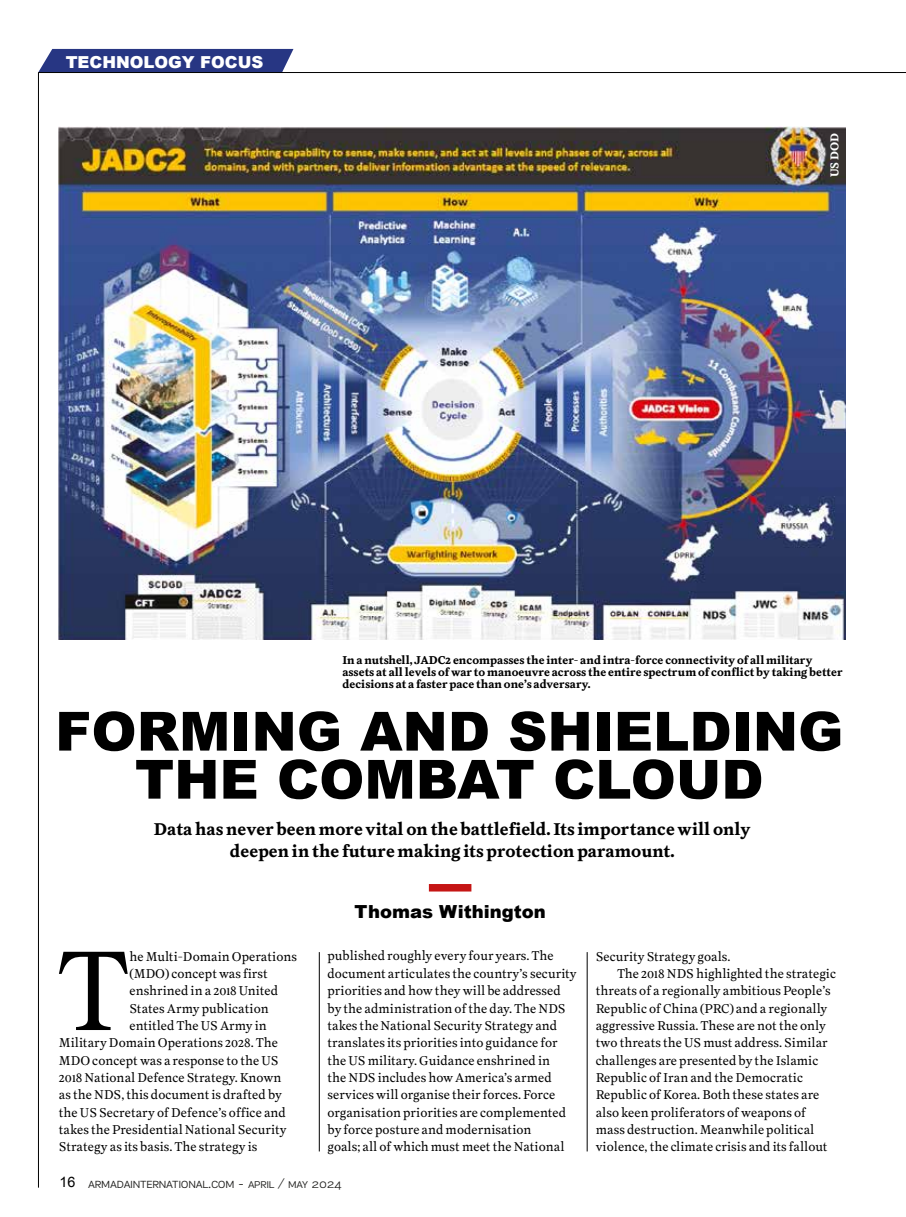
<style>
.page{position:relative;width:906px;height:1217px;background:#fff}
.page>*{position:absolute;margin:0;border:0;box-sizing:border-box;transform-origin:0 0}
.t1{font:119.55px "Superior Text";color:#000}
.t2{font:900 54px/48px "Arial";color:#000;text-align:center}
.t3{font:700 18px/22.5px "Superior Text";color:#000;text-align:center}
.t4{font:900 18px "Arial";color:#000}
.t5{font:900 16.5px "Arial";color:#fff}
.t6{font:300 14.25px "PF Encore Sans Pro";letter-spacing:-.02em;color:#1d1d1b}
.t7{font:13.5px/17.4px "Superior Text";color:#000}
.t8{font:700 12px/12px "Superior Text";color:#000}
.t9{font:700 12px "Superior Text";color:#fff}
.s1{font-family:"Arial";font-weight:400;font-size:14.4px;color:#000}
.s2{font-size:13.5px}
</style>
<div class="page">
<div style="left:38px;top:49px;width:255px;height:23px;background:#273683"></div>
<hr style="left:38px;top:72px;width:1px;height:1115px;background:#000">
<hr style="left:38px;top:72px;width:868px;height:1px;background:#000">
<div style="left:429px;top:883px;width:42px;height:8px;background:#c51514"></div>
<hr style="left:319px;top:951px;width:1px;height:200px;background:#000">
<hr style="left:587px;top:951px;width:1px;height:200px;background:#000">
<img style="left:58px;top:126px;width:787px;height:513px">
<p class="t5" style="left:66px;top:50px;width:199px">TECHNOLOGY FOCUS</p>
<p class="t9" style="left:827px;top:177px;width:46px;rotate:-90deg">US DOD</p>
<p class="t8" style="left:342px;top:654px;width:502px">In a nutshell, JADC2 encompasses the inter- and intra-force connectivity of all military assets at all levels of war to manoeuvre across the entire spectrum of conflict by taking better decisions at a faster pace than one’s adversary.</p>
<h2 class="t2" style="left:55px;top:705px;width:789px">FORMING AND SHIELDING<br>THE COMBAT CLOUD</h2>
<h3 class="t3" style="left:154px;top:817px;width:598px">Data has never been more vital on the battlefield. Its importance will only deepen in the future making its protection paramount.</h3>
<h1 class="t1" style="left:57px;top:919px;width:74px">T</h1>
<p class="t7" style="left:129px;top:947px;width:169px">he Multi-Domain Operations</p>
<p class="t7" style="left:129px;top:964px;width:140px">(MDO) concept was first</p>
<p class="t7" style="left:129px;top:982px;width:150px">enshrined in a 2018 United</p>
<p class="t7" style="left:129px;top:999px;width:141px">States Army publication</p>
<p class="t7" style="left:129px;top:1016px;width:139px">entitled The US Army in</p>
<p class="t7" style="left:59px;top:1034px;width:221px">Military Domain Operations 2028. The</p>
<p class="t7" style="left:59px;top:1051px;width:221px">MDO concept was a response to the US</p>
<p class="t7" style="left:59px;top:1068px;width:224px">2018 National Defence Strategy. Known</p>
<p class="t7" style="left:59px;top:1086px;width:225px">as the NDS, this document is drafted by</p>
<p class="t7" style="left:59px;top:1103px;width:228px">the US Secretary of Defence’s office and</p>
<p class="t7" style="left:59px;top:1120px;width:229px">takes the Presidential National Security</p>
<p class="t7" style="left:59px;top:1138px;width:200px">Strategy as its basis. The strategy is</p>
<h3 class="t4" style="left:354px;top:898px;width:193px">Thomas Withington</h3>
<p class="t7" style="left:327px;top:947px;width:251px">published roughly every four years. The document articulates the country’s security priorities and how they will be addressed by the administration of the day. The NDS takes the National Security Strategy and translates its priorities into guidance for the US military. Guidance enshrined in<br>the NDS includes how America’s armed services will organise their forces. Force organisation priorities are complemented by force posture and modernisation<br>goals; all of which must meet the National</p>
<p class="t6" style="left:60px;top:1174px;width:284px"><span class="s1">16</span> armadainternational.com - <span class="s2">april / may 2024</span></p>
<p class="t7" style="left:596px;top:947px;width:136px">Security Strategy goals.</p>
<p class="t7" style="left:617px;top:964px;width:221px">The 2018 NDS highlighted the strategic</p>
<p class="t7" style="left:596px;top:982px;width:236px">threats of a regionally ambitious People’s</p>
<p class="t7" style="left:596px;top:999px;width:233px">Republic of China (PRC) and a regionally</p>
<p class="t7" style="left:596px;top:1016px;width:232px">aggressive Russia. These are not the only</p>
<p class="t7" style="left:596px;top:1034px;width:233px">two threats the US must address. Similar</p>
<p class="t7" style="left:596px;top:1051px;width:224px">challenges are presented by the Islamic</p>
<p class="t7" style="left:596px;top:1068px;width:209px">Republic of Iran and the Democratic</p>
<p class="t7" style="left:596px;top:1086px;width:225px">Republic of Korea. Both these states are</p>
<p class="t7" style="left:596px;top:1103px;width:212px">also keen proliferators of weapons of</p>
<p class="t7" style="left:596px;top:1120px;width:220px">mass destruction. Meanwhile political</p>
<p class="t7" style="left:596px;top:1138px;width:233px">violence, the climate crisis and its fallout</p>
</div>
